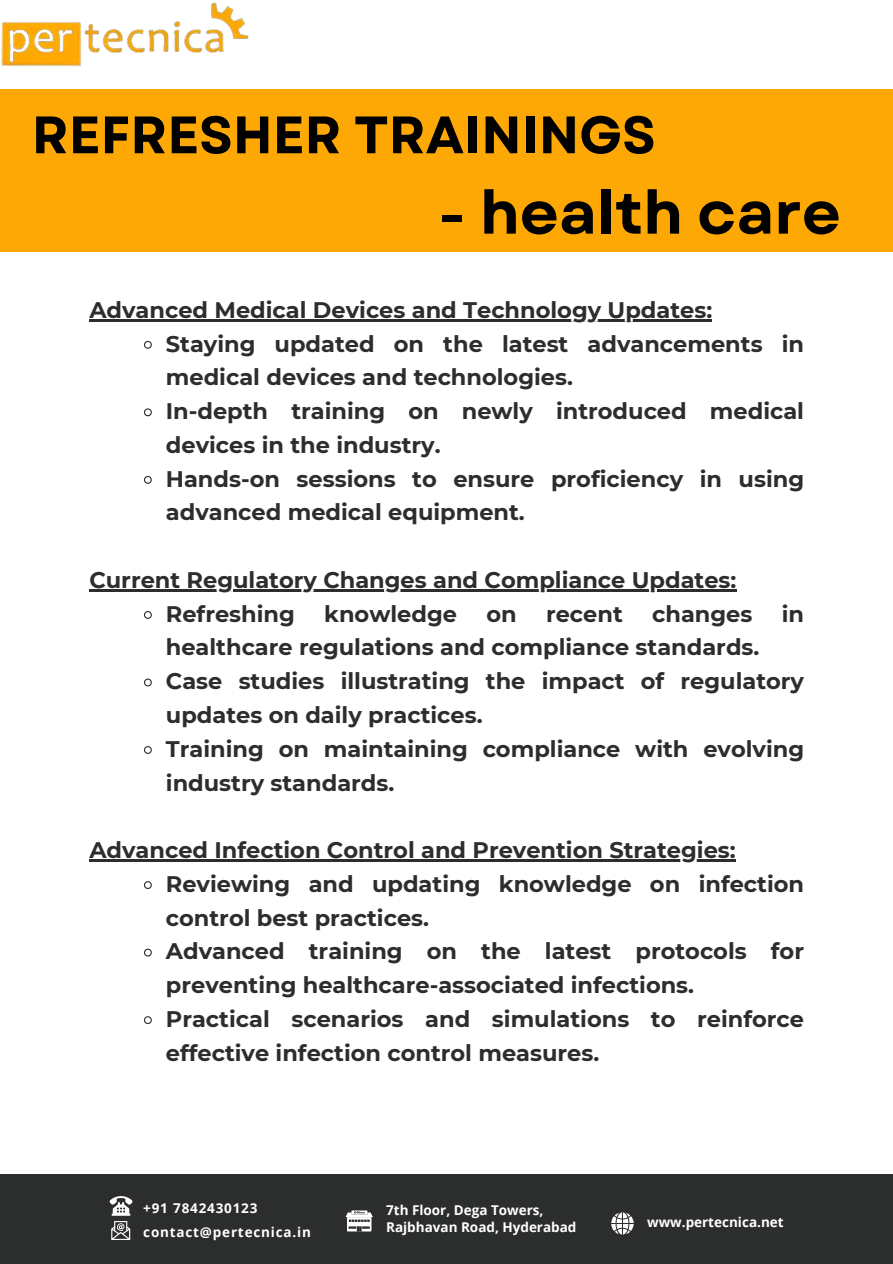
<style>
.page{position:relative;width:893px;height:1264px;background:#fff}
.page>*{position:absolute;margin:0;border:0;box-sizing:border-box;transform-origin:0 0}
.t1{font:700 60px "Garet";color:#000}
.t2{font:700 52.5px "Garet";color:#000}
.t3{font:700 22.5px/33.8px "Montserrat";color:#2c2d2d}
.t4{font:700 13.5px "Open Sans";color:#fff}
.t5{font:700 13.5px "Open Sans";letter-spacing:.06em;color:#fff}
</style>
<div class="page">
<img style="left:1px;top:2px;width:248px;height:65px">
<div style="left:0;top:89px;width:892px;height:162px;background:#fea806"></div>
<div style="left:0;top:1174px;width:892px;height:89px;background:#2c2d2d"></div>
<svg style="left:611px;top:1212px;width:22px;height:22px"></svg>
<svg style="left:345px;top:1210px;width:27px;height:21px"></svg>
<svg style="left:110px;top:1196px;width:22px;height:43px"></svg>
<hr style="left:89px;top:319px;width:623px;height:2px;background:#2c2d2d">
<svg style="left:144px;top:340px;width:8px;height:9px"></svg>
<svg style="left:144px;top:408px;width:8px;height:9px"></svg>
<svg style="left:144px;top:476px;width:8px;height:8px"></svg>
<hr style="left:89px;top:589px;width:647px;height:2px;background:#2c2d2d">
<svg style="left:144px;top:611px;width:8px;height:8px"></svg>
<svg style="left:144px;top:678px;width:8px;height:9px"></svg>
<svg style="left:144px;top:746px;width:8px;height:8px"></svg>
<hr style="left:89px;top:859px;width:89px;height:2px;background:#2c2d2d">
<hr style="left:178px;top:859px;width:557px;height:2px;background:#2c2d2d">
<svg style="left:144px;top:881px;width:8px;height:8px"></svg>
<svg style="left:144px;top:948px;width:8px;height:9px"></svg>
<svg style="left:144px;top:1016px;width:8px;height:8px"></svg>
<p class="t2" style="left:32px;top:97px;width:625px">REFRESHER TRAININGS</p>
<p class="t1" style="left:438px;top:169px;width:404px">- health care</p>
<p class="t3" style="left:89px;top:293px;width:624px">Advanced Medical Devices and Technology Updates:</p>
<p class="t3" style="left:166px;top:326px;width:639px">Staying updated on the latest advancements in medical devices and technologies.</p>
<p class="t3" style="left:166px;top:394px;width:639px">In-depth training on newly introduced medical devices in the industry.</p>
<p class="t3" style="left:166px;top:461px;width:639px">Hands-on sessions to ensure proficiency in using advanced medical equipment.</p>
<p class="t3" style="left:89px;top:563px;width:648px">Current Regulatory Changes and Compliance Updates:</p>
<p class="t3" style="left:166px;top:596px;width:130px">Refreshing</p>
<p class="t3" style="left:324px;top:596px;width:134px">knowledge</p>
<p class="t3" style="left:486px;top:596px;width:32px">on</p>
<p class="t3" style="left:546px;top:596px;width:78px">recent</p>
<p class="t3" style="left:652px;top:596px;width:102px">changes</p>
<p class="t3" style="left:781px;top:596px;width:24px">in</p>
<p class="t3" style="left:166px;top:630px;width:595px">healthcare regulations and compliance standards.</p>
<p class="t3" style="left:166px;top:664px;width:639px">Case studies illustrating the impact of regulatory updates on daily practices.</p>
<p class="t3" style="left:166px;top:731px;width:639px">Training on maintaining compliance with evolving industry standards.</p>
<p class="t3" style="left:89px;top:833px;width:648px">Advanced Infection Control and Prevention Strategies:</p>
<p class="t3" style="left:166px;top:866px;width:639px">Reviewing and updating knowledge on infection control best practices.</p>
<p class="t3" style="left:166px;top:934px;width:639px">Advanced training on the latest protocols for preventing healthcare-associated infections.</p>
<p class="t3" style="left:166px;top:1001px;width:639px">Practical scenarios and simulations to reinforce effective infection control measures.</p>
<p class="t5" style="left:143px;top:1198px;width:116px">+91 7842430123</p>
<p class="t5" style="left:143px;top:1222px;width:169px">contact@pertecnica.in</p>
<p class="t4" style="left:386px;top:1200px;width:159px">7th Floor, Dega Towers,</p>
<p class="t4" style="left:386px;top:1217px;width:192px">Rajbhavan Road, Hyderabad</p>
<p class="t4" style="left:647px;top:1212px;width:138px">www.pertecnica.net</p>
</div>
